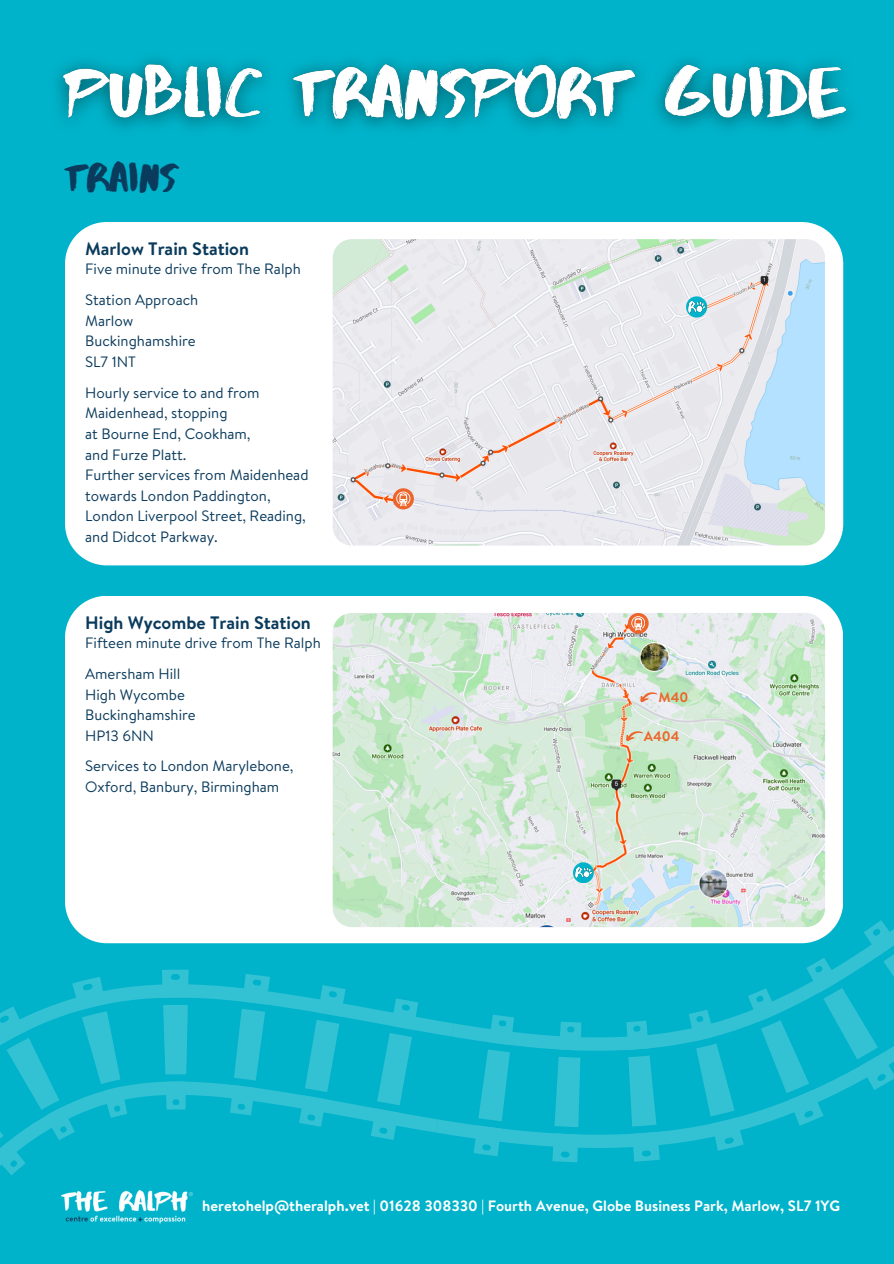
<style>
.page{position:relative;width:894px;height:1264px;background:#fff}
.page>*{position:absolute;margin:0;border:0;box-sizing:border-box;transform-origin:0 0}
.t1{font:40.95px "Abys";color:#0b3b5c}
.t2{font:700 18px "Brandon Text";color:#0b3b5c}
.t3{font:15px "Brandon Text";color:#0b3b5c}
.t4{font:700 15px "Brandon Text";color:#fff}
.t5{font:700 13.8px "Brandon Text";color:#ec652b}
</style>
<div class="page">
<div style="left:0;top:0;width:893px;height:1263px;background:#01b3ca"></div>
<div style="left:65px;top:222px;width:778px;height:343px;background:#fff"></div>
<div style="left:65px;top:596px;width:777px;height:197px;background:#fff"></div>
<svg style="left:0;top:793px;width:423px;height:431px"></svg>
<svg style="left:423px;top:770px;width:470px;height:393px"></svg>
<img style="left:62px;top:1190px;width:130px;height:32px">
<img style="left:332px;top:239px;width:492px;height:306px;border-radius:19px">
<svg style="left:685px;top:296px;width:22px;height:21px"></svg>
<img style="left:688px;top:302px;width:16px;height:10px">
<svg style="left:392px;top:488px;width:22px;height:21px"></svg>
<svg style="left:396px;top:491px;width:14px;height:15px"></svg>
<img style="left:332px;top:613px;width:492px;height:314px;border-radius:19px">
<div style="left:573px;top:862px;width:20px;height:21px;background:#01b3ca;border-radius:50%"></div>
<img style="left:575px;top:867px;width:16px;height:11px">
<svg style="left:627px;top:613px;width:21px;height:20px"></svg>
<svg style="left:631px;top:616px;width:13px;height:14px"></svg>
<svg style="left:624px;top:728px;width:19px;height:14px"></svg>
<svg style="left:638px;top:689px;width:20px;height:14px"></svg>
<img style="left:57px;top:59px;width:791px;height:70px">
<p class="t1" style="left:65px;top:152px;width:115px">TRAINS</p>
<p class="t2" style="left:85px;top:236px;width:165px">Marlow Train Station</p>
<h3 class="t3" style="left:85px;top:258px;width:217px">Five minute drive from The Ralph</h3>
<p class="t3" style="left:85px;top:289px;width:115px">Station Approach</p>
<p class="t3" style="left:85px;top:310px;width:50px">Marlow</p>
<p class="t3" style="left:85px;top:330px;width:112px">Buckinghamshire</p>
<p class="t3" style="left:85px;top:351px;width:52px">SL7 1NT</p>
<p class="t3" style="left:85px;top:381px;width:176px">Hourly service to and from</p>
<p class="t3" style="left:85px;top:402px;width:144px">Maidenhead, stopping</p>
<p class="t3" style="left:85px;top:423px;width:167px">at Bourne End, Cookham,</p>
<p class="t3" style="left:85px;top:443px;width:103px">and Furze Platt.</p>
<p class="t3" style="left:85px;top:464px;width:225px">Further services from Maidenhead</p>
<p class="t3" style="left:85px;top:485px;width:187px">towards London Paddington,</p>
<p class="t3" style="left:85px;top:505px;width:222px">London Liverpool Street, Reading,</p>
<p class="t3" style="left:85px;top:526px;width:134px">and Didcot Parkway.</p>
<p class="t2" style="left:85px;top:610px;width:227px">High Wycombe Train Station</p>
<p class="t3" style="left:85px;top:632px;width:237px">Fifteen minute drive from The Ralph</p>
<p class="t3" style="left:85px;top:663px;width:97px">Amersham Hill</p>
<p class="t3" style="left:85px;top:683px;width:101px">High Wycombe</p>
<h3 class="t3" style="left:85px;top:704px;width:112px">Buckinghamshire</h3>
<p class="t3" style="left:85px;top:724px;width:70px">HP13 6NN</p>
<p class="t3" style="left:85px;top:755px;width:210px">Services to London Marylebone,</p>
<p class="t3" style="left:85px;top:776px;width:195px">Oxford, Banbury, Birmingham</p>
<p class="t5" style="left:658px;top:687px;width:31px">M40</p>
<h4 class="t5" style="left:643px;top:726px;width:37px">A404</h4>
<p class="t4" style="left:202px;top:1195px;width:639px">heretohelp@theralph.vet | 01628 308330 | Fourth Avenue, Globe Business Park, Marlow, SL7 1YG</p>
</div>
